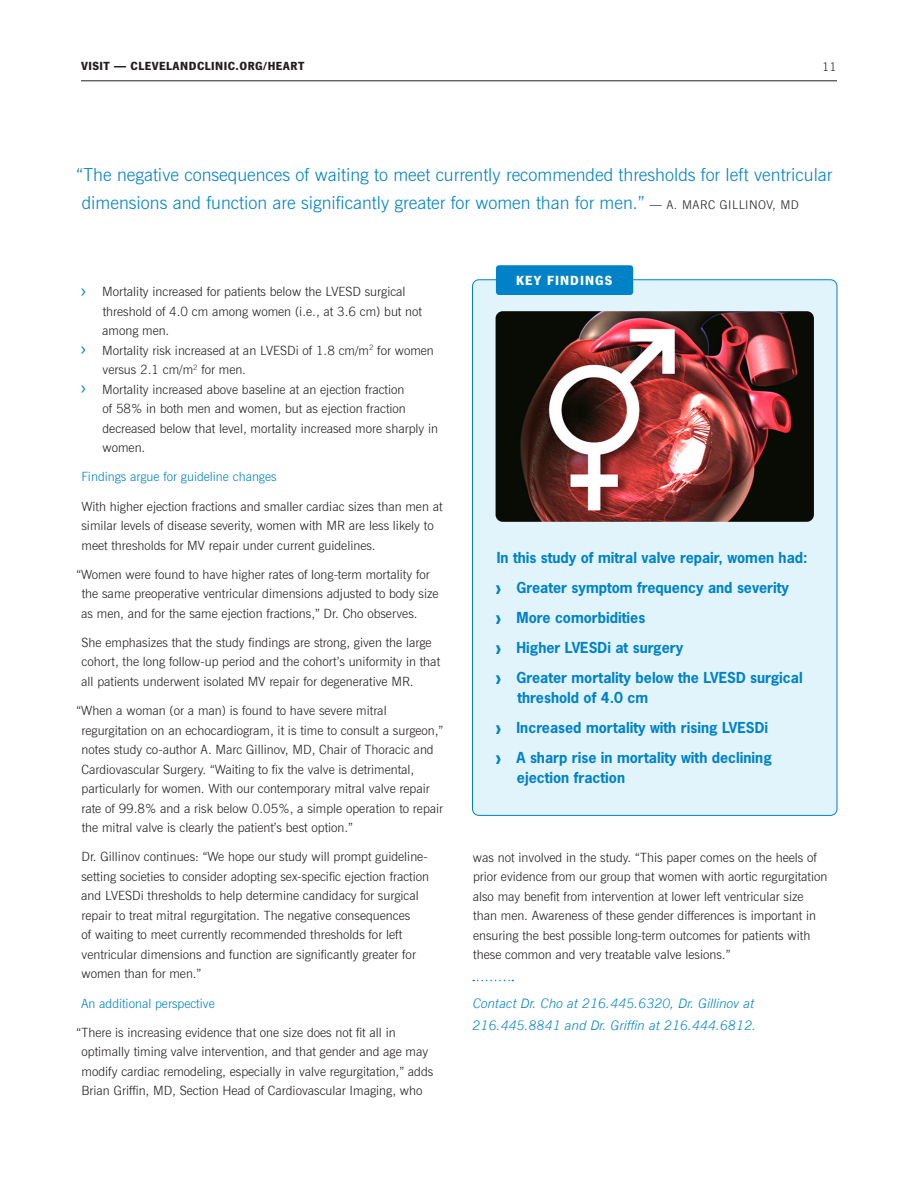
<style>
.page{position:relative;width:918px;height:1188px;background:#fff}
.page>*{position:absolute;margin:0;border:0;box-sizing:border-box;transform-origin:0 0}
.t1{font:300 18px/28.5px "News Gothic BT";color:#0082c8}
.t2{font:700 14.25px/20.2px "News Gothic Std";color:#0082c8}
.Body_Copy__NewsGoth{font:900 13.5px "News Gothic LT Std";letter-spacing:.08em;color:#fff}
.t3{font:italic 300 13.2px/21.8px "News Gothic BT";color:#0082c8}
.t4{font:300 12.75px/19.5px "News Gothic BT";color:#231f20}
.t5{font:300 12.75px "News Gothic BT";color:#0082c8}
.t6{font:900 12px "News Gothic LT Std";letter-spacing:.04em;color:#231f20}
.t7{font:300 12px "News Gothic BT";color:#231f20}
.s1{font-size:12px;color:#231f20}
.s2{font-size:22.5px;color:#0082c8}
.s3{font-family:"News Gothic LT Std";font-weight:900;font-size:22.5px}
</style>
<div class="page">
<hr style="left:81px;top:81px;width:756px;height:1px;background:#231f20">
<svg style="left:473px;top:980px;width:40px;height:1px"></svg>
<div style="left:473px;top:280px;width:364px;height:535px;background:#e1f4fc;border-radius:6px"></div>
<img style="left:496px;top:311px;width:318px;height:211px">
<div style="left:496px;top:265px;width:137px;height:30px;background:#0082c8;border-radius:3px"></div>
<p class="t6" style="left:81px;top:59px;width:225px">VISIT — CLEVELANDCLINIC.ORG/HEART</p>
<p class="t7" style="left:822px;top:59px;width:16px">11</p>
<p class="t1" style="left:76px;top:160px;width:757px">“The negative consequences of waiting to meet currently recommended thresholds for left ventricular dimensions and function are significantly greater for women than for men.” <span class="s1">— A. MARC GILLINOV, MD</span></p>
<p class="t4" style="left:102px;top:282px;width:321px;text-indent:-23px"><span class="s2">›</span> Mortality increased for patients below the LVESD surgical threshold of 4.0 cm among women (i.e., at 3.6 cm) but not among men.</p>
<p class="t4" style="left:103px;top:340px;width:333px;text-indent:-23px"><span class="s2">›</span> Mortality risk increased at an LVESDi of 1.8 cm/m<sup>2</sup> for women versus 2.1 cm/m<sup>2</sup> for men.</p>
<p class="t4" style="left:102px;top:379px;width:337px;text-indent:-23px"><span class="s2">›</span> Mortality increased above baseline at an ejection fraction<br>of 58% in both men and women, but as ejection fraction decreased below that level, mortality increased more sharply in women.</p>
<p class="t5" style="left:82px;top:469px;width:197px">Findings argue for guideline changes</p>
<p class="t4" style="left:81px;top:496px;width:363px">With higher ejection fractions and smaller cardiac sizes than men at similar levels of disease severity, women with MR are less likely to meet thresholds for MV repair under current guidelines.</p>
<p class="t4" style="left:81px;top:564px;width:359px;text-indent:-5px">“Women were found to have higher rates of long-term mortality for the same preoperative ventricular dimensions adjusted to body size as men, and for the same ejection fractions,” Dr. Cho observes.</p>
<p class="t4" style="left:81px;top:633px;width:360px">She emphasizes that the study findings are strong, given the large cohort, the long follow-up period and the cohort’s uniformity in that all patients underwent isolated MV repair for degenerative MR.</p>
<p class="t4" style="left:82px;top:701px;width:363px;text-indent:-5px">“When a woman (or a man) is found to have severe mitral regurgitation on an echocardiogram, it is time to consult a surgeon,” notes study co-author A. Marc Gillinov, MD, Chair of Thoracic and Cardiovascular Surgery. “Waiting to fix the valve is detrimental, particularly for women. With our contemporary mitral valve repair rate of 99.8% and a risk below 0.05%, a simple operation to repair the mitral valve is clearly the patient’s best option.”</p>
<p class="t4" style="left:81px;top:847px;width:349px">Dr. Gillinov continues: “We hope our study will prompt guideline&shy;setting societies to consider adopting sex-specific ejection fraction and LVESDi thresholds to help determine candidacy for surgical repair to treat mitral regurgitation. The negative consequences<br>of waiting to meet currently recommended thresholds for left ventricular dimensions and function are significantly greater for women than for men.”</p>
<p class="t5" style="left:81px;top:995px;width:135px">An additional perspective</p>
<p class="t4" style="left:82px;top:1022px;width:353px;text-indent:-5px">“There is increasing evidence that one size does not fit all in optimally timing valve intervention, and that gender and age may modify cardiac remodeling, especially in valve regurgitation,” adds Brian Griffin, MD, Section Head of Cardiovascular Imaging, who</p>
<p class="Body_Copy__NewsGoth" style="left:516px;top:272px;width:98px">KEY FINDINGS</p>
<p class="t2" style="left:497px;top:547px;width:312px">In this study of mitral valve repair, women had:</p>
<p class="t2" style="left:495px;top:577px;width:295px"><span class="s3">›</span> Greater symptom frequency and severity</p>
<p class="t2" style="left:495px;top:607px;width:151px"><span class="s3">›</span> More comorbidities</p>
<p class="t2" style="left:495px;top:637px;width:190px"><span class="s3">›</span> Higher LVESDi at surgery</p>
<p class="t2" style="left:518px;top:667px;width:287px;text-indent:-22px"><span class="s3">›</span> Greater mortality below the LVESD surgical threshold of 4.0 cm</p>
<p class="t2" style="left:495px;top:718px;width:274px"><span class="s3">›</span> Increased mortality with rising LVESDi</p>
<p class="t2" style="left:517px;top:747px;width:256px;text-indent:-22px"><span class="s3">›</span> A sharp rise in mortality with declining ejection fraction</p>
<p class="t4" style="left:473px;top:848px;width:356px">was not involved in the study. “This paper comes on the heels of prior evidence from our group that women with aortic regurgitation also may benefit from intervention at lower left ventricular size than men. Awareness of these gender differences is important in ensuring the best possible long-term outcomes for patients with these common and very treatable valve lesions.”</p>
<p class="t3" style="left:473px;top:993px;width:285px">Contact Dr. Cho at 216.445.6320, Dr. Gillinov at<br>216.445.8841 and Dr. Griffin at 216.444.6812.</p>
</div>
